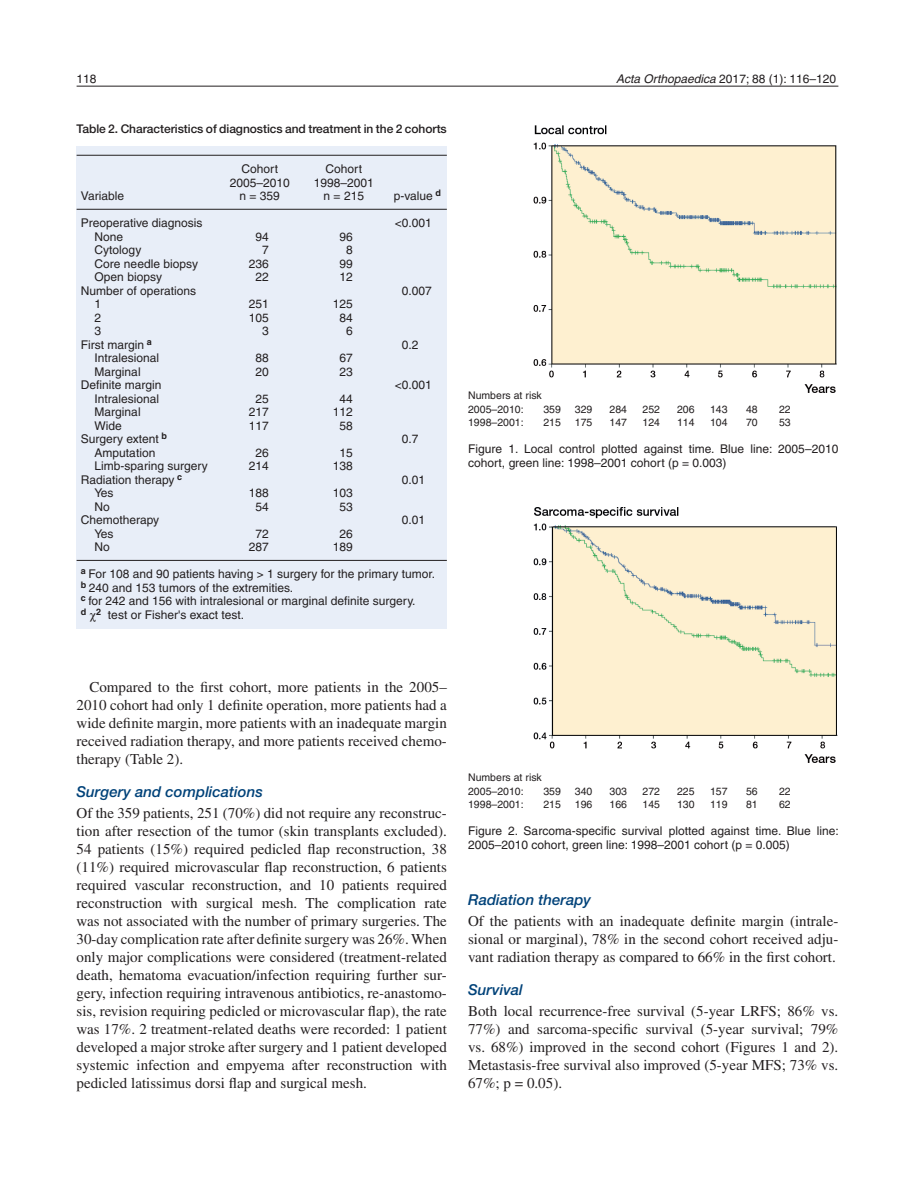
<style>
.page{position:relative;width:915px;height:1191px;background:#fff}
.page>*{position:absolute;margin:0;border:0;box-sizing:border-box;transform-origin:0 0}
.t1{font:15px/18px "Times";color:#231f20;text-align:justify}
.t2{font:italic 500 15px "Helvetica Neue";color:#004279}
.t3{font:12px/13.5px "Helvetica";color:#231f20}
.t4{font:500 12px "Helvetica Neue";letter-spacing:-.005em;color:#231f20}
.t5{font:10.5px/13.5px "Helvetica";color:#231f20}
.s1{font-style:italic}
</style>
<div class="page">
<hr style="left:77px;top:86px;width:761px;height:1px;background:#231f20">
<div style="left:77px;top:146px;width:369px;height:482px;background:#e8eef8"></div>
<hr style="left:77px;top:155px;width:369px;height:1px;background:#231f20">
<hr style="left:77px;top:209px;width:369px;height:1px;background:#231f20">
<hr style="left:77px;top:560px;width:369px;height:1px;background:#231f20">
<img style="left:533px;top:125px;width:304px;height:268px">
<img style="left:533px;top:507px;width:305px;height:256px">
<p class="t3" style="left:77px;top:74px;width:22px">118</p>
<p class="t3" style="left:615px;top:74px;width:222px"><span class="s1">Acta Orthopaedica</span> 2017; 88 (1): 116–120</p>
<p class="t4" style="left:77px;top:124px;width:371px">Table 2. Characteristics of diagnostics and treatment in the 2 cohorts</p>
<p class="t3" style="left:241px;top:163px;width:38px">Cohort</p>
<p class="t3" style="left:325px;top:163px;width:38px">Cohort</p>
<p class="t3" style="left:230px;top:177px;width:62px">2005–2010</p>
<p class="t3" style="left:314px;top:177px;width:62px">1998–2001</p>
<p class="t3" style="left:81px;top:190px;width:45px">Variable</p>
<p class="t3" style="left:239px;top:190px;width:42px">n = 359</p>
<p class="t3" style="left:323px;top:190px;width:42px">n = 215</p>
<p class="t3" style="left:394px;top:190px;width:49px">p-value <sup>d</sup></p>
<p class="t3" style="left:81px;top:217px;width:123px">Preoperative diagnosis</p>
<p class="t3" style="left:394px;top:217px;width:39px">&lt;0.001</p>
<p class="t3" style="left:95px;top:231px;width:30px">None</p>
<p class="t3" style="left:255px;top:231px;width:15px">94</p>
<p class="t3" style="left:339px;top:231px;width:15px">96</p>
<p class="t3" style="left:95px;top:244px;width:48px">Cytology</p>
<p class="t3" style="left:262px;top:244px;width:8px">7</p>
<p class="t3" style="left:346px;top:244px;width:8px">8</p>
<p class="t3" style="left:95px;top:258px;width:105px">Core needle biopsy</p>
<p class="t3" style="left:249px;top:258px;width:22px">236</p>
<p class="t3" style="left:339px;top:258px;width:15px">99</p>
<p class="t3" style="left:95px;top:271px;width:69px">Open biopsy</p>
<p class="t3" style="left:255px;top:271px;width:15px">22</p>
<p class="t3" style="left:339px;top:271px;width:15px">12</p>
<p class="t3" style="left:81px;top:285px;width:117px">Number of operations</p>
<p class="t3" style="left:401px;top:285px;width:32px">0.007</p>
<p class="t3" style="left:95px;top:298px;width:8px">1</p>
<p class="t3" style="left:249px;top:298px;width:22px">251</p>
<p class="t3" style="left:333px;top:298px;width:22px">125</p>
<p class="t3" style="left:95px;top:312px;width:8px">2</p>
<p class="t3" style="left:249px;top:312px;width:22px">105</p>
<p class="t3" style="left:339px;top:312px;width:15px">84</p>
<p class="t3" style="left:95px;top:325px;width:8px">3</p>
<p class="t3" style="left:262px;top:325px;width:8px">3</p>
<p class="t3" style="left:346px;top:325px;width:8px">6</p>
<p class="t3" style="left:81px;top:339px;width:72px">First margin <sup>a</sup></p>
<p class="t3" style="left:401px;top:339px;width:18px">0.2</p>
<p class="t3" style="left:95px;top:352px;width:66px">Intralesional</p>
<p class="t3" style="left:255px;top:352px;width:15px">88</p>
<p class="t3" style="left:339px;top:352px;width:15px">67</p>
<p class="t3" style="left:95px;top:366px;width:48px">Marginal</p>
<p class="t3" style="left:255px;top:366px;width:15px">20</p>
<p class="t3" style="left:339px;top:366px;width:15px">23</p>
<p class="t3" style="left:81px;top:379px;width:82px">Definite margin</p>
<p class="t3" style="left:394px;top:379px;width:39px">&lt;0.001</p>
<p class="t3" style="left:95px;top:393px;width:66px">Intralesional</p>
<p class="t3" style="left:255px;top:393px;width:15px">25</p>
<p class="t3" style="left:339px;top:393px;width:15px">44</p>
<p class="t3" style="left:95px;top:406px;width:48px">Marginal</p>
<p class="t3" style="left:249px;top:406px;width:22px">217</p>
<p class="t3" style="left:333px;top:406px;width:22px">112</p>
<p class="t3" style="left:95px;top:420px;width:29px">Wide</p>
<p class="t3" style="left:249px;top:420px;width:22px">117</p>
<p class="t3" style="left:339px;top:420px;width:15px">58</p>
<p class="t3" style="left:81px;top:433px;width:88px">Surgery extent <sup>b</sup></p>
<p class="t3" style="left:401px;top:433px;width:18px">0.7</p>
<p class="t3" style="left:95px;top:447px;width:62px">Amputation</p>
<p class="t3" style="left:255px;top:447px;width:15px">26</p>
<p class="t3" style="left:339px;top:447px;width:15px">15</p>
<p class="t3" style="left:95px;top:460px;width:115px">Limb-sparing surgery</p>
<p class="t3" style="left:249px;top:460px;width:22px">214</p>
<p class="t3" style="left:333px;top:460px;width:22px">138</p>
<p class="t3" style="left:81px;top:474px;width:103px">Radiation therapy <sup>c</sup></p>
<p class="t3" style="left:401px;top:474px;width:25px">0.01</p>
<p class="t3" style="left:95px;top:487px;width:20px">Yes</p>
<p class="t3" style="left:249px;top:487px;width:22px">188</p>
<p class="t3" style="left:333px;top:487px;width:22px">103</p>
<p class="t3" style="left:95px;top:501px;width:17px">No</p>
<p class="t3" style="left:255px;top:501px;width:15px">54</p>
<p class="t3" style="left:339px;top:501px;width:15px">53</p>
<p class="t3" style="left:81px;top:514px;width:80px">Chemotherapy</p>
<p class="t3" style="left:401px;top:514px;width:25px">0.01</p>
<p class="t3" style="left:95px;top:528px;width:20px">Yes</p>
<p class="t3" style="left:255px;top:528px;width:15px">72</p>
<p class="t3" style="left:339px;top:528px;width:15px">26</p>
<p class="t3" style="left:95px;top:541px;width:17px">No</p>
<p class="t3" style="left:249px;top:541px;width:22px">287</p>
<p class="t3" style="left:333px;top:541px;width:22px">189</p>
<p class="t3" style="left:81px;top:568px;width:356px"><sup>a</sup> For 108 and 90 patients having &gt; 1 surgery for the primary tumor. <sup>b</sup> 240 and 153 tumors of the extremities.<br><sup>c</sup> for 242 and 156 with intralesional or marginal definite surgery.<br><sup>d</sup> <sup>2</sup> test or Fisher's exact test.</p>
<p class="t5" style="left:468px;top:390px;width:75px">Numbers at risk<br>2005–2010:</p>
<p class="t5" style="left:543px;top:403px;width:19px">359</p>
<p class="t5" style="left:574px;top:403px;width:19px">329</p>
<p class="t5" style="left:609px;top:403px;width:19px">284</p>
<p class="t5" style="left:642px;top:403px;width:19px">252</p>
<p class="t5" style="left:676px;top:403px;width:19px">206</p>
<p class="t5" style="left:709px;top:403px;width:19px">143</p>
<p class="t5" style="left:745px;top:403px;width:13px">48</p>
<p class="t5" style="left:778px;top:403px;width:13px">22</p>
<p class="t5" style="left:468px;top:417px;width:57px">1998–2001:</p>
<p class="t5" style="left:543px;top:417px;width:19px">215</p>
<p class="t5" style="left:574px;top:417px;width:19px">175</p>
<p class="t5" style="left:609px;top:417px;width:19px">147</p>
<p class="t5" style="left:642px;top:417px;width:19px">124</p>
<p class="t5" style="left:676px;top:417px;width:19px">114</p>
<p class="t5" style="left:709px;top:417px;width:19px">104</p>
<p class="t5" style="left:745px;top:417px;width:13px">70</p>
<p class="t5" style="left:778px;top:417px;width:13px">53</p>
<p class="t3" style="left:468px;top:444px;width:371px">Figure 1. Local control plotted against time. Blue line: 2005–2010 cohort, green line: 1998–2001 cohort (p = 0.003)</p>
<p class="t1" style="left:77px;top:679px;width:371px;text-indent:13px">Compared to the first cohort, more patients in the 2005– 2010 cohort had only 1 definite operation, more patients had a wide definite margin, more patients with an inadequate margin received radiation therapy, and more patients received chemo&shy;therapy (Table 2).</p>
<p class="t2" style="left:77px;top:786px;width:188px">Surgery and complications</p>
<p class="t1" style="left:77px;top:805px;width:371px">Of the 359 patients, 251 (70%) did not require any reconstruc&shy;tion after resection of the tumor (skin transplants excluded).<br>54 patients (15%) required pedicled flap reconstruction, 38 (11%) required microvascular flap reconstruction, 6 patients required vascular reconstruction, and 10 patients required reconstruction with surgical mesh. The complication rate was not associated with the number of primary surgeries. The 30-day complication rate after definite surgery was 26%. When only major complications were considered (treatment-related death, hematoma evacuation/infection requiring further sur&shy;gery, infection requiring intravenous antibiotics, re-anastomo&shy;sis, revision requiring pedicled or microvascular flap), the rate was 17%. 2 treatment-related deaths were recorded: 1 patient developed a major stroke after surgery and 1 patient developed systemic infection and empyema after reconstruction with pedicled latissimus dorsi flap and surgical mesh.</p>
<p class="t5" style="left:468px;top:772px;width:75px">Numbers at risk<br>2005–2010:</p>
<p class="t5" style="left:543px;top:785px;width:19px">359</p>
<p class="t5" style="left:574px;top:785px;width:19px">340</p>
<p class="t5" style="left:609px;top:785px;width:19px">303</p>
<p class="t5" style="left:642px;top:785px;width:19px">272</p>
<p class="t5" style="left:676px;top:785px;width:19px">225</p>
<p class="t5" style="left:709px;top:785px;width:19px">157</p>
<p class="t5" style="left:745px;top:785px;width:13px">56</p>
<p class="t5" style="left:778px;top:785px;width:13px">22</p>
<p class="t5" style="left:468px;top:798px;width:57px">1998–2001:</p>
<p class="t5" style="left:543px;top:798px;width:19px">215</p>
<p class="t5" style="left:574px;top:798px;width:19px">196</p>
<p class="t5" style="left:609px;top:798px;width:19px">166</p>
<p class="t5" style="left:642px;top:798px;width:19px">145</p>
<p class="t5" style="left:676px;top:798px;width:19px">130</p>
<p class="t5" style="left:709px;top:798px;width:19px">119</p>
<p class="t5" style="left:745px;top:798px;width:13px">81</p>
<p class="t5" style="left:778px;top:798px;width:13px">62</p>
<p class="t3" style="left:468px;top:825px;width:372px">Figure 2. Sarcoma-specific survival plotted against time. Blue line:<br>2005–2010 cohort, green line: 1998–2001 cohort (p = 0.005)</p>
<p class="t2" style="left:468px;top:894px;width:124px">Radiation therapy</p>
<p class="t1" style="left:468px;top:913px;width:371px">Of the patients with an inadequate definite margin (intrale&shy;sional or marginal), 78% in the second cohort received adju&shy;vant radiation therapy as compared to 66% in the first cohort.</p>
<p class="t2" style="left:468px;top:984px;width:56px">Survival</p>
<p class="t1" style="left:468px;top:1003px;width:371px">Both local recurrence-free survival (5-year LRFS; 86% vs.<br>77%) and sarcoma-specific survival (5-year survival; 79% vs. 68%) improved in the second cohort (Figures 1 and 2).<br>Metastasis-free survival also improved (5-year MFS; 73% vs.<br>67%; p = 0.05).</p>
</div>
